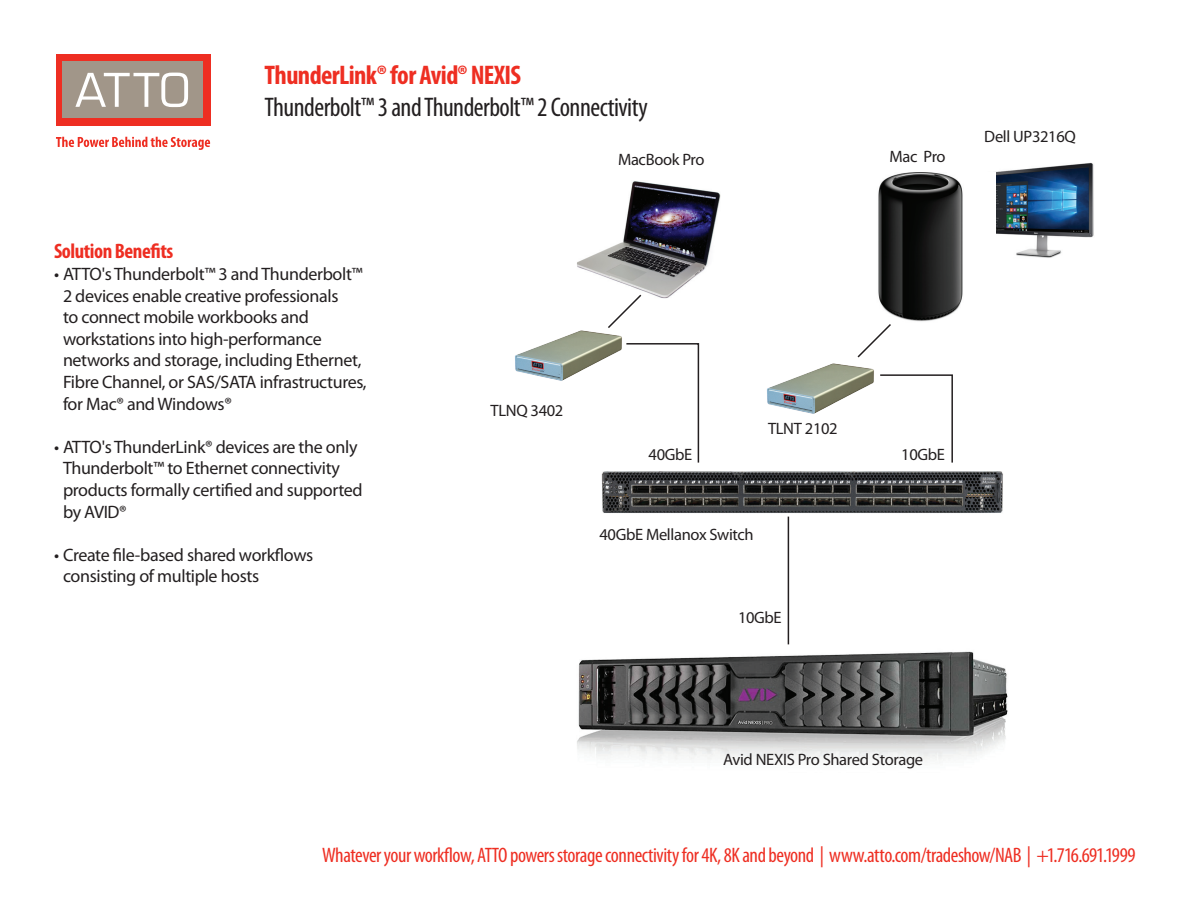
<style>
.page{position:relative;width:1188px;height:918px;background:#fff}
.page>*{position:absolute;margin:0;border:0;box-sizing:border-box;transform-origin:0 0}
.t1{font:condensed 27px "Myriad Pro";letter-spacing:-.02em;color:#231f20}
.t2{font:700 condensed 27px "Myriad Pro";letter-spacing:-.02em;color:#ee2e22}
.t3{font:condensed 21px "Myriad Pro";letter-spacing:-.02em;color:#ee2e22}
.t4{font:700 condensed 21px "Myriad Pro";letter-spacing:-.02em;color:#ee2e22}
.t5{font:18px/21.6px "Myriad Pro";letter-spacing:-.02em;color:#231f20}
.t6{font:16.5px "Myriad Pro";letter-spacing:-.02em;color:#231f20}
</style>
<div class="page">
<img style="left:577px;top:181px;width:144px;height:117px">
<img style="left:996px;top:162px;width:98px;height:96px">
<img style="left:878px;top:173px;width:85px;height:149px">
<img style="left:601px;top:472px;width:402px;height:46px">
<img style="left:577px;top:585px;width:431px;height:176px">
<div style="left:56px;top:54px;width:155px;height:72px;background:#ee2e22"></div>
<div style="left:63px;top:61px;width:140px;height:57px;background:#a19689"></div>
<svg style="left:75px;top:73px;width:113px;height:34px"></svg>
<svg style="left:56px;top:137px;width:154px;height:13px"></svg>
<img style="left:515px;top:330px;width:107px;height:51px">
<img style="left:767px;top:363px;width:107px;height:51px">
<svg style="left:606px;top:293px;width:37px;height:35px"></svg>
<svg style="left:857px;top:324px;width:34px;height:34px"></svg>
<svg style="left:626px;top:343px;width:74px;height:120px"></svg>
<svg style="left:880px;top:374px;width:73px;height:89px"></svg>
<hr style="left:788px;top:517px;width:1px;height:127px;background:#231f20">
<h1 class="t2" style="left:265px;top:58px;width:258px">ThunderLink® for Avid® NEXIS</h1>
<h1 class="t1" style="left:265px;top:91px;width:385px">Thunderbolt™ 3 and Thunderbolt™ 2 Connectivity</h1>
<p class="t4" style="left:54px;top:238px;width:121px">Solution Benefits</p>
<p class="t5" style="left:63px;top:263px;width:305px;text-indent:-9px">• ATTO's Thunderbolt™ 3 and Thunderbolt™ 2 devices enable creative professionals<br>to connect mobile workbooks and workstations into high-performance networks and storage, including Ethernet, Fibre Channel, or SAS/SATA infrastructures, for Mac® and Windows®</p>
<p class="t5" style="left:63px;top:436px;width:301px;text-indent:-9px">• ATTO's ThunderLink® devices are the only Thunderbolt™ to Ethernet connectivity products formally certified and supported by AVID®</p>
<p class="t5" style="left:63px;top:544px;width:252px;text-indent:-9px">• Create file-based shared workflows consisting of multiple hosts</p>
<p class="t6" style="left:618px;top:150px;width:88px">MacBook Pro</p>
<p class="t6" style="left:491px;top:401px;width:74px">TLNQ 3402</p>
<p class="t6" style="left:649px;top:444px;width:45px">40GbE</p>
<p class="t6" style="left:768px;top:418px;width:71px">TLNT 2102</p>
<p class="t6" style="left:599px;top:524px;width:156px">40GbE Mellanox Switch</p>
<p class="t6" style="left:738px;top:607px;width:45px">10GbE</p>
<p class="t6" style="left:890px;top:146px;width:58px">Mac Pro</p>
<p class="t6" style="left:984px;top:126px;width:93px">Dell UP3216Q</p>
<p class="t6" style="left:901px;top:444px;width:45px">10GbE</p>
<p class="t6" style="left:723px;top:749px;width:202px">Avid NEXIS Pro Shared Storage</p>
<p class="t3" style="left:322px;top:842px;width:815px">Whatever your workflow, ATTO powers storage connectivity for 4K, 8K and beyond | www.atto.com/tradeshow/NAB | +1.716.691.1999</p>
</div>
